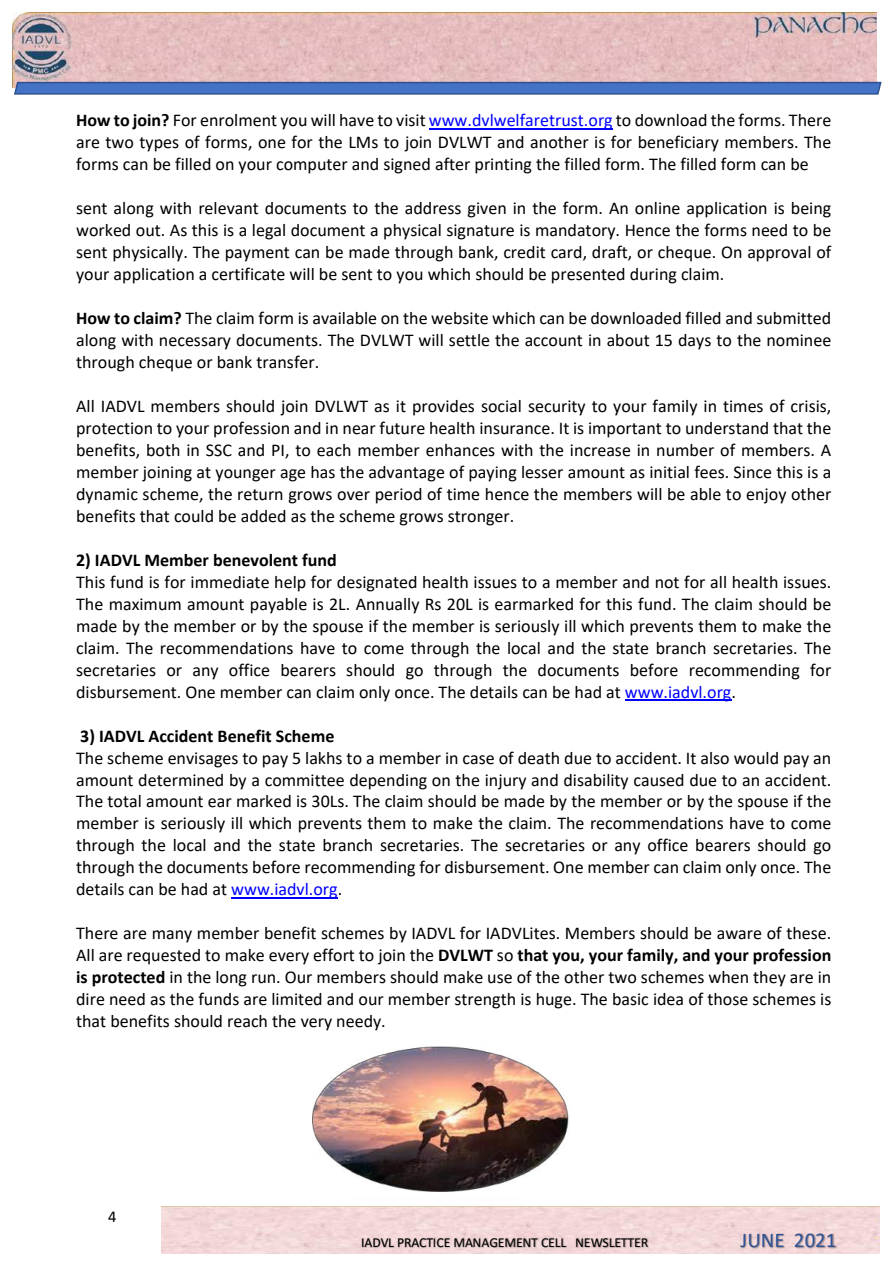
<style>
.page{position:relative;width:893px;height:1263px;background:#fff}
.page>*{position:absolute;margin:0;border:0;box-sizing:border-box;transform-origin:0 0}
.t1{font:20.85px "Calibri";letter-spacing:.01em;color:#2f5496}
.t2{font:18px/21.9px "Calibri";color:#000;text-align:justify}
.t3{font:700 18px "Calibri";color:#000}
.t4{font:16.5px "Calibri";color:#000}
.t5{font:13.65px "Calibri";letter-spacing:-.015em;color:#000}
.s1{font-weight:700}
.s2{color:#00f}
</style>
<div class="page">
<img style="left:12px;top:12px;width:864px;height:75px">
<svg style="left:13px;top:81px;width:869px;height:14px;background:#4e73b9"></svg>
<img style="left:351px;top:1228px;width:356px;height:26px">
<img style="left:707px;top:1226px;width:157px;height:28px">
<hr style="left:429px;top:129px;width:183px;height:1px;background:#00f">
<hr style="left:625px;top:700px;width:106px;height:1px;background:#00f">
<hr style="left:231px;top:897px;width:107px;height:2px;background:#00f">
<img style="left:312px;top:1047px;width:257px;height:145px">
<p class="t2" style="left:76px;top:109px;width:756px"><span class="s1">How to join?</span> For enrolment you will have to visit <span class="s2">www.dvlwelfaretrust.org</span> to download the forms. There are two types of forms, one for the LMs to join DVLWT and another is for beneficiary members. The forms can be filled on your computer and signed after printing the filled form. The filled form can be</p>
<p class="t2" style="left:76px;top:197px;width:756px">sent along with relevant documents to the address given in the form. An online application is being worked out. As this is a legal document a physical signature is mandatory. Hence the forms need to be sent physically. The payment can be made through bank, credit card, draft, or cheque. On approval of your application a certificate will be sent to you which should be presented during claim.</p>
<p class="t2" style="left:76px;top:307px;width:756px"><span class="s1">How to claim?</span> The claim form is available on the website which can be downloaded filled and submitted along with necessary documents. The DVLWT will settle the account in about 15 days to the nominee through cheque or bank transfer.</p>
<p class="t2" style="left:76px;top:395px;width:756px">All IADVL members should join DVLWT as it provides social security to your family in times of crisis, protection to your profession and in near future health insurance. It is important to understand that the benefits, both in SSC and PI, to each member enhances with the increase in number of members. A member joining at younger age has the advantage of paying lesser amount as initial fees. Since this is a dynamic scheme, the return grows over period of time hence the members will be able to enjoy other benefits that could be added as the scheme grows stronger.</p>
<p class="t3" style="left:76px;top:549px;width:262px">2) IADVL Member benevolent fund</p>
<p class="t2" style="left:76px;top:571px;width:756px">This fund is for immediate help for designated health issues to a member and not for all health issues.<br>The maximum amount payable is 2L. Annually Rs 20L is earmarked for this fund. The claim should be made by the member or by the spouse if the member is seriously ill which prevents them to make the claim. The recommendations have to come through the local and the state branch secretaries. The secretaries or any office bearers should go through the documents before recommending for disbursement. One member can claim only once. The details can be had at <span class="s2">www.iadvl.org</span>.</p>
<p class="t3" style="left:80px;top:724px;width:256px">3) IADVL Accident Benefit Scheme</p>
<p class="t2" style="left:76px;top:746px;width:756px">The scheme envisages to pay 5 lakhs to a member in case of death due to accident. It also would pay an amount determined by a committee depending on the injury and disability caused due to an accident.<br>The total amount ear marked is 30Ls. The claim should be made by the member or by the spouse if the member is seriously ill which prevents them to make the claim. The recommendations have to come through the local and the state branch secretaries. The secretaries or any office bearers should go through the documents before recommending for disbursement. One member can claim only once. The details can be had at <span class="s2">www.iadvl.org</span>.</p>
<p class="t2" style="left:76px;top:922px;width:756px">There are many member benefit schemes by IADVL for IADVLites. Members should be aware of these.<br>All are requested to make every effort to join the <span class="s1">DVLWT</span> so <span class="s1">that you, your family, and your profession is protected</span> in the long run. Our members should make use of the other two schemes when they are in dire need as the funds are limited and our member strength is huge. The basic idea of those schemes is that benefits should reach the very needy.</p>
<p class="t4" style="left:108px;top:1206px;width:10px">4</p>
<p class="t5" style="left:361px;top:1234px;width:288px">IADVL PRACTICE MANAGEMENT CELL NEWSLETTER</p>
<p class="t1" style="left:740px;top:1227px;width:97px">JUNE 2021</p>
</div>
